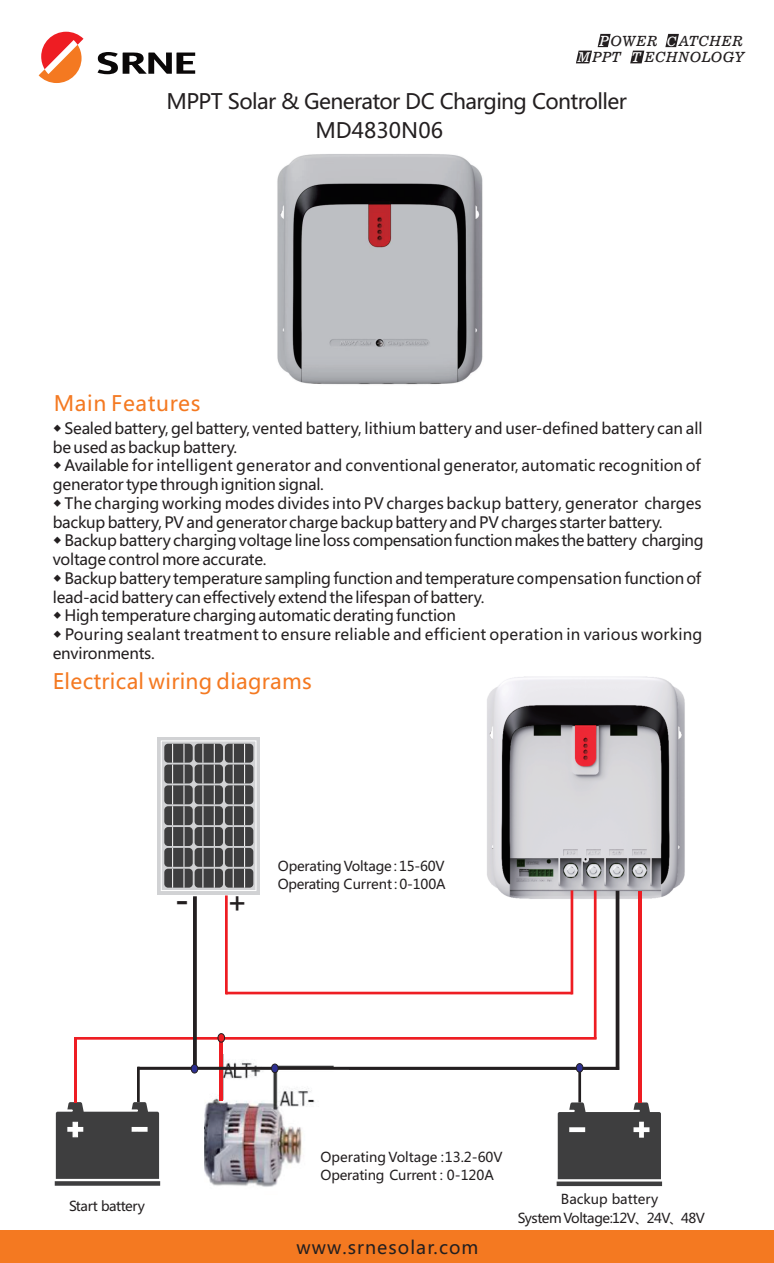
<style>
.page{position:relative;width:774px;height:1263px;background:#fff}
.page>*{position:absolute;margin:0;border:0;box-sizing:border-box;transform-origin:0 0}
.t1{font:36px "Arial";color:#231f20}
.t2{font:21px/29.5px "Microsoft Ya Hei";letter-spacing:-.03em;color:#231f20}
.t3{font:21px "Microsoft Ya Hei";letter-spacing:.015em;color:#f47921}
.t4{font:18px "Microsoft Ya Hei";letter-spacing:.06em;color:#231f20}
.t5{font:15.45px/18.8px "Microsoft Ya Hei";letter-spacing:-.015em;color:#231f20}
.t6{font:15.45px/18.8px "Microsoft Ya Hei";letter-spacing:.015em;color:#231f20}
.t7{font:14.1px "News 701 BT Italic A";color:#231f20}
.t8{font:13.5px/17.9px "Microsoft Ya Hei";letter-spacing:-.015em;color:#231f20}
.t9{font:13.5px "Microsoft Ya Hei";letter-spacing:-.04em;color:#231f20}
.s1{color:#fff}
.s2{font-size:12.9px;color:#fff}
.s3{font-size:13.65px;color:#fff}
.s4{font-size:30.15px}
</style>
<div class="page">
<svg style="left:598px;top:34px;width:13px;height:13px"></svg>
<svg style="left:665px;top:34px;width:14px;height:13px"></svg>
<svg style="left:576px;top:51px;width:16px;height:12px"></svg>
<svg style="left:630px;top:51px;width:14px;height:12px"></svg>
<div style="left:0;top:1231px;width:774px;height:32px;background:#f47921"></div>
<svg style="left:39px;top:32px;width:45px;height:51px"></svg>
<svg style="left:98px;top:52px;width:97px;height:22px"></svg>
<img style="left:277px;top:154px;width:206px;height:231px">
<img style="left:487px;top:676px;width:198px;height:221px">
<svg style="left:158px;top:737px;width:102px;height:7px"></svg>
<svg style="left:55px;top:744px;width:607px;height:442px"></svg>
<hr style="left:74px;top:1037px;width:3px;height:65px;background:#ee1d23">
<p class="t7" style="left:599px;top:35px;width:145px"><span class="s1">P</span>OWER <span class="s2">C</span>ATCHER</p>
<p class="t7" style="left:577px;top:52px;width:45px"><span class="s3">M</span> PPT</p>
<p class="t7" style="left:632px;top:52px;width:114px"><span class="s3">T</span> ECHNOLOGY</p>
<h2 class="t2" style="left:315px;top:88px;width:313px;text-indent:-149px">MPPT Solar &amp; Generator DC Charging Controller<br>MD4830N06</h2>
<h2 class="t3" style="left:54px;top:394px;width:148px">Main Features</h2>
<p class="t5" style="left:53px;top:420px;width:651px">◆Sealedbattery,gelbattery, vented battery, lithium battery and user-defined battery can all be used as backup battery.</p>
<p class="t5" style="left:53px;top:458px;width:649px">◆ Available for intelligent generator and conventional generator, automatic recognition of generator type through ignition signal.</p>
<p class="t5" style="left:53px;top:495px;width:650px">◆ The charging working modes divides into PV charges backup battery, generator charges backup battery, PV and generator charge backup battery and PV charges starter battery.</p>
<p class="t5" style="left:53px;top:533px;width:652px">◆ Backup battery charging voltage line loss compensationfunctionmakes thebattery charging voltage control more accurate.</p>
<p class="t5" style="left:53px;top:570px;width:650px">◆ Backup battery temperature sampling function and temperature compensation function of lead-acid battery can effectively extend the lifespan of battery.</p>
<p class="t5" style="left:53px;top:608px;width:405px">◆ High temperature charging automatic derating function</p>
<p class="t6" style="left:53px;top:626px;width:651px">◆ Pouring sealant treatment to ensure reliable and efficient operation in various working environments.</p>
<h2 class="t3" style="left:53px;top:672px;width:261px">Electrical wiring diagrams</h2>
<h1 class="t1" style="left:176px;top:886px;width:72px">- <span class="s4">+</span></h1>
<p class="t8" style="left:278px;top:858px;width:169px">Operating Voltage : 15-60V<br>Operating Current : 0-100A</p>
<p class="t8" style="left:321px;top:1149px;width:184px">Operating Voltage :13.2-60V<br>Operating Current : 0-120A</p>
<p class="t8" style="left:69px;top:1198px;width:77px">Start battery</p>
<p class="t8" style="left:561px;top:1191px;width:99px">Backup battery</p>
<p class="t9" style="left:518px;top:1212px;width:189px">System Voltage:12V、24V、48V</p>
<p class="t4" style="left:297px;top:1239px;width:183px">www.srnesolar.com</p>
</div>
